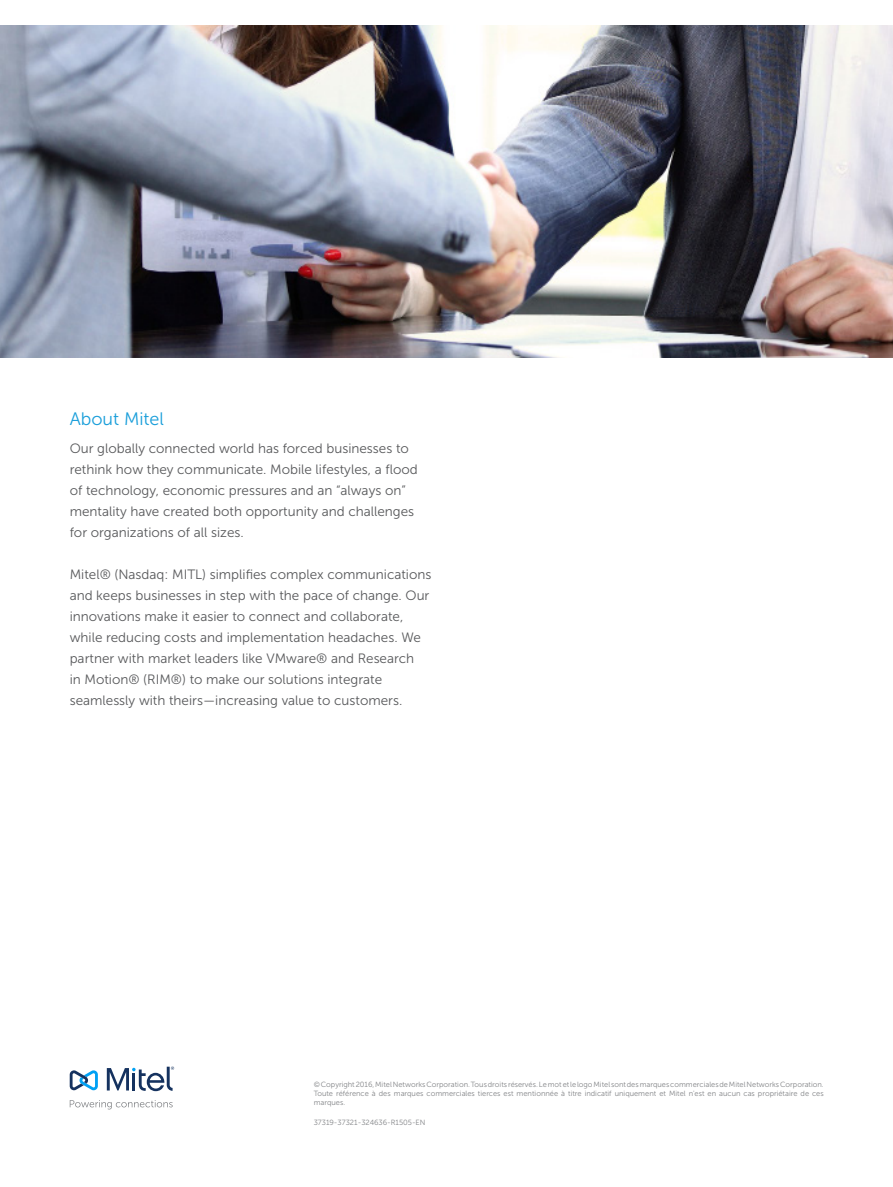
<style>
.page{position:relative;width:893px;height:1187px;background:#fff}
.page>*{position:absolute;margin:0;border:0;box-sizing:border-box;transform-origin:0 0}
.Body_subhead_1{font:18px "Museo Sans 300";color:#199eda}
.body_text{font:13.5px "Museo Sans 300";color:#57585a}
.body{font:7.5px/9px "Museo Sans 300";color:#808285;text-align:justify}
</style>
<div class="page">
<img style="left:0;top:25px;width:893px;height:333px">
<svg style="left:70px;top:1100px;width:103px;height:9px"></svg>
<svg style="left:70px;top:1070px;width:28px;height:20px"></svg>
<svg style="left:107px;top:1066px;width:67px;height:25px"></svg>
<p class="Body_subhead_1" style="left:70px;top:409px;width:96px">About Mitel</p>
<p class="body_text" style="left:70px;top:441px;width:341px">Our globally connected world has forced businesses to</p>
<p class="body_text" style="left:70px;top:462px;width:350px">rethink how they communicate. Mobile lifestyles, a flood</p>
<p class="body_text" style="left:70px;top:483px;width:338px">of technology, economic pressures and an “always on”</p>
<p class="body_text" style="left:70px;top:504px;width:346px">mentality have created both opportunity and challenges</p>
<p class="body_text" style="left:70px;top:525px;width:176px">for organizations of all sizes.</p>
<p class="body_text" style="left:70px;top:567px;width:363px">Mitel® (Nasdaq: MITL) simplifies complex communications</p>
<p class="body_text" style="left:70px;top:588px;width:361px">and keeps businesses in step with the pace of change. Our</p>
<p class="body_text" style="left:70px;top:609px;width:335px">innovations make it easier to connect and collaborate,</p>
<p class="body_text" style="left:70px;top:630px;width:353px">while reducing costs and implementation headaches. We</p>
<p class="body_text" style="left:70px;top:651px;width:346px">partner with market leaders like VMware® and Research</p>
<p class="body_text" style="left:70px;top:672px;width:314px">in Motion® (RIM®) to make our solutions integrate</p>
<p class="body_text" style="left:70px;top:693px;width:334px">seamlessly with theirs—increasing value to customers.</p>
<p class="body" style="left:314px;top:1079px;width:512px">© Copyright 2016, Mitel Networks Corporation. Tous droits réservés. Le mot et le logo Mitel sont des marques commerciales de Mitel Networks Corporation.<br>Toute référence à des marques commerciales tierces est mentionnée à titre indicatif uniquement et Mitel n'est en aucun cas propriétaire de ces marques.</p>
<p class="body" style="left:314px;top:1117px;width:113px">37319-37321-324636-R1505-EN</p>
</div>
